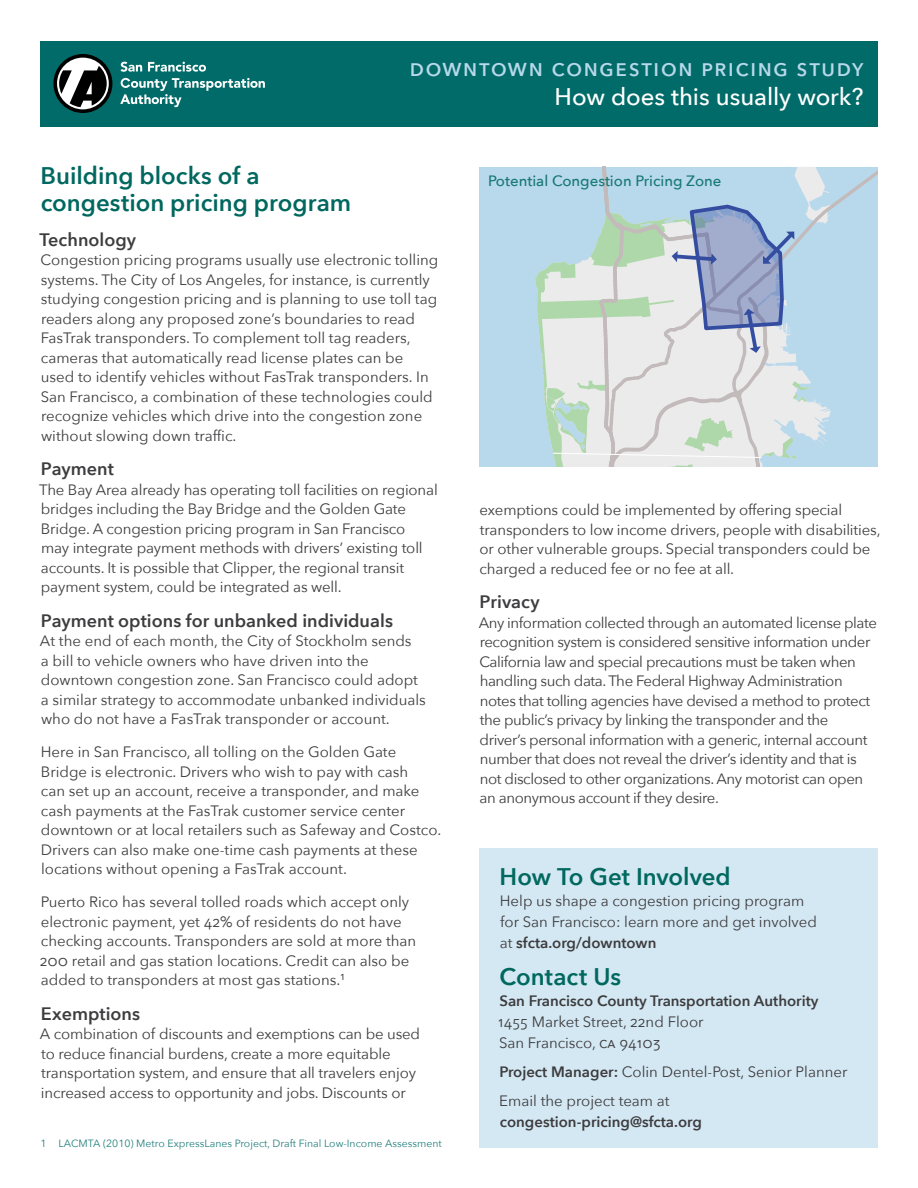
<style>
.page{position:relative;width:918px;height:1188px;background:#fff}
.page>*{position:absolute;margin:0;border:0;box-sizing:border-box;transform-origin:0 0}
.t1{font:600 24px/27px "Avenir Next";color:#00685f}
.t2{font:500 24px "Avenir Next";letter-spacing:.075em;color:#b8d8eb}
.t3{font:500 24px "Avenir Next";color:#fff}
.t4{font:600 18px "Avenir Next";color:#3d3c3e}
.t5{font:15px/19.5px "Avenir Next";letter-spacing:-.01em;color:#3d3c3e}
.t6{font:600 15px "Avenir Next";color:#3d3c3e}
.t7{font:500 15px "Avenir Next";color:#177975}
.t8{font:10.5px "Avenir Next";color:#26817f}
.s1{font-weight:600}
</style>
<div class="page">
<div style="left:479px;top:167px;width:398px;height:300px;background:#b8d8eb"></div>
<svg style="left:535px;top:167px;width:342px;height:300px"></svg>
<div style="left:40px;top:41px;width:838px;height:85px;background:#006b68"></div>
<svg style="left:53px;top:54px;width:59px;height:59px"></svg>
<svg style="left:121px;top:62px;width:21px;height:10px"></svg>
<svg style="left:148px;top:62px;width:58px;height:10px"></svg>
<svg style="left:120px;top:78px;width:145px;height:29px"></svg>
<div style="left:479px;top:848px;width:399px;height:300px;background:#d4e8f3"></div>
<h1 class="t2" style="left:409px;top:47px;width:456px">Downtown Congestion Pricing Study</h1>
<h1 class="t3" style="left:555px;top:76px;width:310px">How does this usually work?</h1>
<h1 class="t1" style="left:41px;top:162px;width:312px">Building blocks of a congestion pricing program</h1>
<p class="t4" style="left:39px;top:224px;width:98px">Technology</p>
<p class="t5" style="left:41px;top:250px;width:399px">Congestion pricing programs usually use electronic tolling systems. The City of Los Angeles, for instance, is currently studying congestion pricing and is planning to use toll tag readers along any proposed zone’s boundaries to read FasTrak transponders. To complement toll tag readers, cameras that automatically read license plates can be used to identify vehicles without FasTrak transponders. In San Francisco, a combination of these technologies could recognize vehicles which drive into the congestion zone without slowing down traffic.</p>
<p class="t4" style="left:41px;top:454px;width:74px">Payment</p>
<p class="t5" style="left:39px;top:479px;width:400px">The Bay Area already has operating toll facilities on regional bridges including the Bay Bridge and the Golden Gate Bridge. A congestion pricing program in San Francisco<br>may integrate payment methods with drivers’ existing toll accounts. It is possible that Clipper, the regional transit payment system, could be integrated as well.</p>
<p class="t4" style="left:41px;top:605px;width:354px">Payment options for unbanked individuals</p>
<p class="t5" style="left:40px;top:631px;width:387px">At the end of each month, the City of Stockholm sends<br>a bill to vehicle owners who have driven into the downtown congestion zone. San Francisco could adopt a similar strategy to accommodate unbanked individuals who do not have a FasTrak transponder or account.</p>
<p class="t5" style="left:41px;top:742px;width:402px">Here in San Francisco, all tolling on the Golden Gate Bridge is electronic. Drivers who wish to pay with cash<br>can set up an account, receive a transponder, and make cash payments at the FasTrak customer service center downtown or at local retailers such as Safeway and Costco.<br>Drivers can also make one-time cash payments at these locations without opening a FasTrak account.</p>
<p class="t5" style="left:40px;top:892px;width:378px">Puerto Rico has several tolled roads which accept only electronic payment, yet 42% of residents do not have checking accounts. Transponders are sold at more than 200 retail and gas station locations. Credit can also be added to transponders at most gas stations.<sup>1</sup></p>
<p class="t4" style="left:41px;top:998px;width:101px">Exemptions</p>
<p class="t5" style="left:40px;top:1024px;width:382px">A combination of discounts and exemptions can be used to reduce financial burdens, create a more equitable transportation system, and ensure that all travelers enjoy increased access to opportunity and jobs. Discounts or</p>
<p class="t8" style="left:40px;top:1135px;width:403px">1 LACMTA (2010) Metro ExpressLanes Project, Draft Final Low-Income Assessment</p>
<p class="t7" style="left:488px;top:168px;width:235px">Potential Congestion Pricing Zone</p>
<p class="t5" style="left:480px;top:500px;width:403px">exemptions could be implemented by offering special transponders to low income drivers, people with disabilities, or other vulnerable groups. Special transponders could be charged a reduced fee or no fee at all.</p>
<p class="t4" style="left:480px;top:587px;width:62px">Privacy</p>
<p class="t5" style="left:479px;top:612px;width:400px">Any information collected through an automated license plate recognition system is considered sensitive information under California law and special precautions must be taken when handling such data. The Federal Highway Administration notes that tolling agencies have devised a method to protect the public’s privacy by linking the transponder and the driver’s personal information with a generic, internal account number that does not reveal the driver’s identity and that is not disclosed to other organizations. Any motorist can open an anonymous account if they desire.</p>
<h1 class="t1" style="left:500px;top:863px;width:233px">How To Get Involved</h1>
<p class="t5" style="left:500px;top:890px;width:319px;line-height:21px">Help us shape a congestion pricing program for San Francisco: learn more and get involved at <span class="s1">sfcta.org/downtown</span></p>
<h1 class="t1" style="left:499px;top:963px;width:123px">Contact Us</h1>
<p class="t6" style="left:499px;top:988px;width:321px">San Francisco County Transportation Authority</p>
<p class="t5" style="left:498px;top:1011px;width:207px;line-height:21px">1455 Market Street, 22nd Floor<br>San Francisco, CA 94103</p>
<p class="t5" style="left:499px;top:1057px;width:350px;line-height:29.1px"><span class="s1">Project Manager:</span> Colin Dentel-Post, Senior Planner<br>Email the project team at</p>
<p class="t6" style="left:500px;top:1109px;width:204px">congestion-pricing@sfcta.org</p>
</div>
